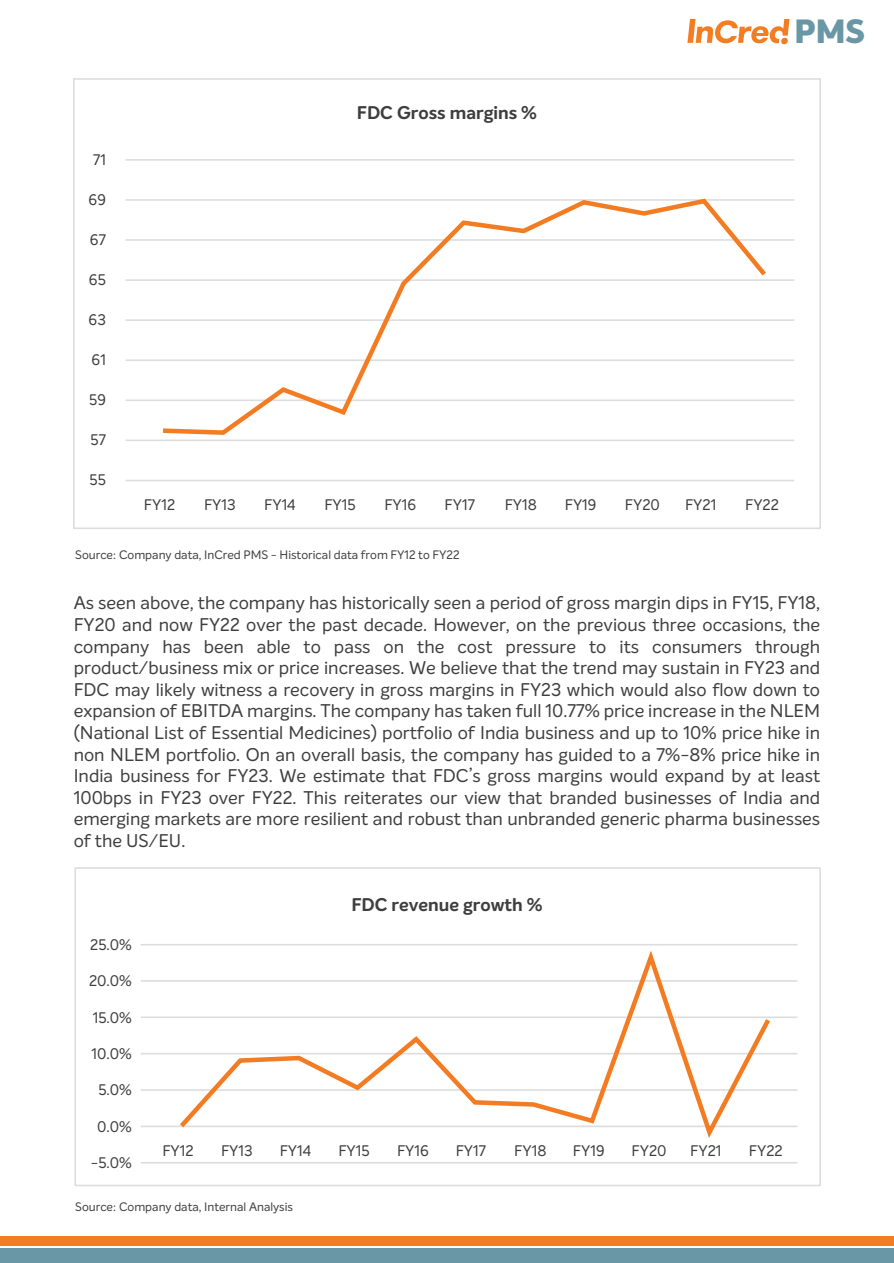
<style>
.page{position:relative;width:894px;height:1263px;background:#fff}
.page>*{position:absolute;margin:0;border:0;box-sizing:border-box;transform-origin:0 0}
.t1{font:800 32.85px "Intelo Alt";color:#6997a6}
.t2{font:18px/21.6px "Intelo";color:#3e3e3f;text-align:justify}
.t3{font:700 18px "Intelo";color:#3e3e3f}
.t4{font:15px "Intelo";color:#3e3e3f}
.t5{font:12px "Intelo";color:#3e3e3f}
</style>
<div class="page">
<div style="left:0;top:1248px;width:893px;height:15px;background:#6997a6"></div>
<div style="left:0;top:1235px;width:893px;height:10px;background:#f47c21"></div>
<svg style="left:687px;top:19px;width:102px;height:25px"></svg>
<hr style="left:125px;top:439px;width:669px;height:2px;background:#dcdddf">
<hr style="left:125px;top:399px;width:669px;height:2px;background:#dcdddf">
<hr style="left:125px;top:359px;width:669px;height:2px;background:#dcdddf">
<hr style="left:125px;top:319px;width:669px;height:2px;background:#dcdddf">
<hr style="left:125px;top:279px;width:669px;height:2px;background:#dcdddf">
<hr style="left:125px;top:239px;width:669px;height:2px;background:#dcdddf">
<hr style="left:125px;top:199px;width:669px;height:2px;background:#dcdddf">
<hr style="left:125px;top:159px;width:669px;height:2px;background:#dcdddf">
<hr style="left:125px;top:480px;width:669px;height:1px;background:#dcdddf">
<svg style="left:158px;top:198px;width:612px;height:237px"></svg>
<div style="left:73px;top:78px;width:747px;height:451px;border:2px solid #dcdddf"></div>
<hr style="left:141px;top:1162px;width:656px;height:1px;background:#dcdddf">
<hr style="left:141px;top:1089px;width:656px;height:1px;background:#dcdddf">
<hr style="left:141px;top:1052px;width:656px;height:2px;background:#dcdddf">
<hr style="left:141px;top:1016px;width:656px;height:2px;background:#dcdddf">
<hr style="left:141px;top:980px;width:656px;height:1px;background:#dcdddf">
<hr style="left:141px;top:944px;width:656px;height:1px;background:#dcdddf">
<hr style="left:141px;top:1125px;width:656px;height:2px;background:#dcdddf">
<svg style="left:175px;top:945px;width:598px;height:193px"></svg>
<div style="left:74px;top:867px;width:746px;height:319px;border:2px solid #dcdddf"></div>
<h1 class="t1" style="left:794px;top:10px;width:72px">PMS</h1>
<p class="t4" style="left:93px;top:150px;width:14px">71</p>
<p class="t4" style="left:89px;top:190px;width:19px">69</p>
<p class="t4" style="left:90px;top:230px;width:17px">67</p>
<p class="t4" style="left:89px;top:270px;width:18px">65</p>
<p class="t4" style="left:89px;top:310px;width:19px">63</p>
<p class="t4" style="left:92px;top:350px;width:16px">61</p>
<p class="t4" style="left:89px;top:390px;width:18px">59</p>
<p class="t4" style="left:90px;top:430px;width:17px">57</p>
<p class="t4" style="left:89px;top:470px;width:18px">55</p>
<p class="t3" style="left:357px;top:101px;width:181px">FDC Gross margins %</p>
<p class="t4" style="left:144px;top:495px;width:33px">FY12</p>
<p class="t4" style="left:204px;top:495px;width:33px">FY13</p>
<p class="t4" style="left:264px;top:495px;width:33px">FY14</p>
<p class="t4" style="left:324px;top:495px;width:33px">FY15</p>
<p class="t4" style="left:384px;top:495px;width:33px">FY16</p>
<p class="t4" style="left:444px;top:495px;width:32px">FY17</p>
<p class="t4" style="left:504px;top:495px;width:34px">FY18</p>
<p class="t4" style="left:564px;top:495px;width:33px">FY19</p>
<p class="t4" style="left:624px;top:495px;width:37px">FY20</p>
<p class="t4" style="left:684px;top:495px;width:33px">FY21</p>
<p class="t4" style="left:744px;top:495px;width:35px">FY22</p>
<p class="t5" style="left:75px;top:547px;width:385px">Source: Company data, InCred PMS - Historical data from FY12 to FY22</p>
<p class="t2" style="left:74px;top:592px;width:747px">As seen above, the company has historically seen a period of gross margin dips in FY15, FY18, FY20 and now FY22 over the past decade. However, on the previous three occasions, the company has been able to pass on the cost pressure to its consumers through product/business mix or price increases. We believe that the trend may sustain in FY23 and FDC may likely witness a recovery in gross margins in FY23 which would also flow down to expansion of EBITDA margins. The company has taken full 10.77% price increase in the NLEM (National List of Essential Medicines) portfolio of India business and up to 10% price hike in non NLEM portfolio. On an overall basis, the company has guided to a 7%-8% price hike in India business for FY23. We estimate that FDC’s gross margins would expand by at least 100bps in FY23 over FY22. This reiterates our view that branded businesses of India and emerging markets are more resilient and robust than unbranded generic pharma businesses of the US/EU.</p>
<p class="t4" style="left:90px;top:935px;width:43px">25.0%</p>
<p class="t4" style="left:89px;top:971px;width:44px">20.0%</p>
<p class="t4" style="left:93px;top:1008px;width:41px">15.0%</p>
<p class="t4" style="left:92px;top:1044px;width:42px">10.0%</p>
<p class="t4" style="left:98px;top:1080px;width:35px">5.0%</p>
<p class="t4" style="left:97px;top:1117px;width:36px">0.0%</p>
<p class="t4" style="left:91px;top:1153px;width:43px">-5.0%</p>
<p class="t3" style="left:351px;top:893px;width:192px">FDC revenue growth %</p>
<p class="t4" style="left:162px;top:1141px;width:33px">FY12</p>
<p class="t4" style="left:221px;top:1141px;width:33px">FY13</p>
<p class="t4" style="left:279px;top:1141px;width:33px">FY14</p>
<p class="t4" style="left:338px;top:1141px;width:33px">FY15</p>
<p class="t4" style="left:397px;top:1141px;width:33px">FY16</p>
<p class="t4" style="left:455px;top:1141px;width:32px">FY17</p>
<p class="t4" style="left:514px;top:1141px;width:34px">FY18</p>
<p class="t4" style="left:572px;top:1141px;width:33px">FY19</p>
<p class="t4" style="left:631px;top:1141px;width:37px">FY20</p>
<p class="t4" style="left:690px;top:1141px;width:33px">FY21</p>
<p class="t4" style="left:748px;top:1141px;width:35px">FY22</p>
<p class="t5" style="left:75px;top:1199px;width:219px">Source: Company data, Internal Analysis</p>
</div>
